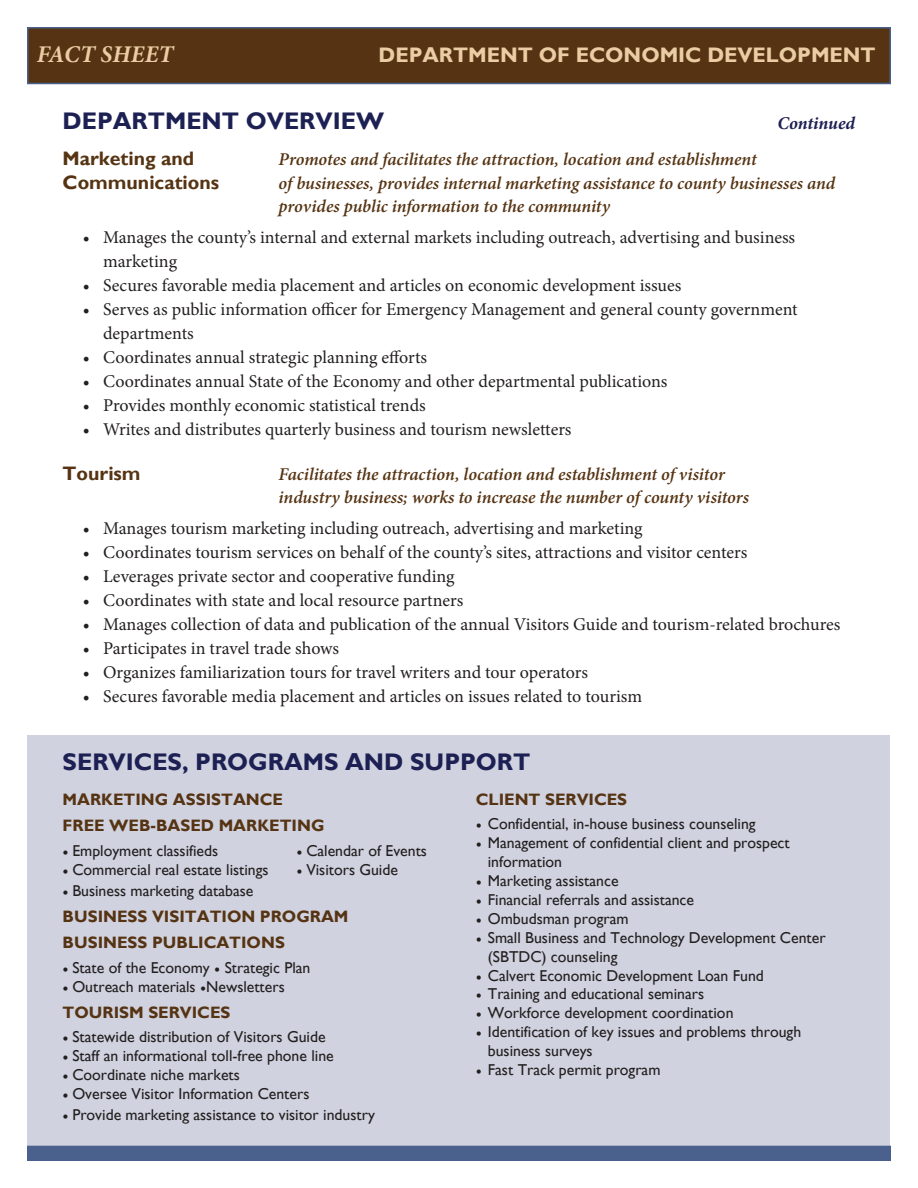
<style>
.page{position:relative;width:918px;height:1188px;background:#fff}
.page>*{position:absolute;margin:0;border:0;box-sizing:border-box;transform-origin:0 0}
.t1{font:700 24px "Gill Sans";color:#1d2053}
.Bullet_list{font:italic 700 24px "Minion Pro";letter-spacing:.005em;color:#eacda5}
.Bullet_list-2{font:700 21px "Gill Sans";color:#eacda5}
.t2{font:700 19.5px "Gill Sans";color:#563413}
.Bullet_list-3{font:18px/24px "Minion Pro";letter-spacing:-.005em;color:#231f20}
.t3{font:italic 600 18px/23.2px "Minion Pro";letter-spacing:-.005em;color:#563413}
.t4{font:italic 700 18px "Minion Pro";color:#1d2053}
.t5{font:700 16.5px "Gill Sans";color:#563413}
.t6{font:15.75px/18.9px "Gill Sans";color:#231f20}
.s1{font-family:"Minion Pro"}
</style>
<div class="page">
<div style="left:28px;top:735px;width:862px;height:418px;background:#d0d2df"></div>
<div style="left:27px;top:27px;width:864px;height:57px;background:#563413;border:2px solid #49618c"></div>
<div style="left:27px;top:1146px;width:864px;height:15px;background:#49618c"></div>
<p class="Bullet_list" style="left:37px;top:37px;width:138px">FACT SHEET</p>
<p class="Bullet_list-2" style="left:379px;top:43px;width:499px">DEPARTMENT OF ECONOMIC DEVELOPMENT</p>
<p class="t1" style="left:63px;top:106px;width:323px">DEPARTMENT OVERVIEW</p>
<p class="t4" style="left:777px;top:110px;width:79px">Continued</p>
<p class="t2" style="left:63px;top:147px;width:133px">Marketing and</p>
<p class="t3" style="left:279px;top:148px;width:480px">Promotes and facilitates the attraction, location and establishment</p>
<p class="t2" style="left:63px;top:170px;width:158px">Communications</p>
<p class="t3" style="left:279px;top:171px;width:558px">of businesses, provides internal marketing assistance to county businesses and provides public information to the community</p>
<p class="Bullet_list-3" style="left:103px;top:225px;width:694px;text-indent:-20px">• Manages the county’s internal and external markets including outreach, advertising and business marketing</p>
<p class="Bullet_list-3" style="left:83px;top:273px;width:600px">• Secures favorable media placement and articles on economic development issues</p>
<p class="Bullet_list-3" style="left:103px;top:297px;width:696px;text-indent:-20px">• Serves as public information officer for Emergency Management and general county government departments</p>
<p class="Bullet_list-3" style="left:83px;top:345px;width:346px">• Coordinates annual strategic planning efforts</p>
<p class="Bullet_list-3" style="left:83px;top:369px;width:586px">• Coordinates annual State of the Economy and other departmental publications</p>
<p class="Bullet_list-3" style="left:83px;top:393px;width:344px">• Provides monthly economic statistical trends</p>
<p class="Bullet_list-3" style="left:83px;top:417px;width:490px">• Writes and distributes quarterly business and tourism newsletters</p>
<p class="t2" style="left:63px;top:461px;width:79px">Tourism</p>
<p class="t3" style="left:279px;top:462px;width:472px">Facilitates the attraction, location and establishment of visitor industry business; works to increase the number of county visitors</p>
<p class="Bullet_list-3" style="left:83px;top:516px;width:561px">• Manages tourism marketing including outreach, advertising and marketing</p>
<p class="Bullet_list-3" style="left:83px;top:540px;width:666px">• Coordinates tourism services on behalf of the county’s sites, attractions and visitor centers</p>
<p class="Bullet_list-3" style="left:83px;top:564px;width:373px">• Leverages private sector and cooperative funding</p>
<p class="Bullet_list-3" style="left:83px;top:588px;width:382px">• Coordinates with state and local resource partners</p>
<p class="Bullet_list-3" style="left:83px;top:612px;width:759px">• Manages collection of data and publication of the annual Visitors Guide and tourism-related brochures</p>
<p class="Bullet_list-3" style="left:83px;top:636px;width:258px">• Participates in travel trade shows</p>
<p class="Bullet_list-3" style="left:83px;top:660px;width:507px">• Organizes familiarization tours for travel writers and tour operators</p>
<p class="Bullet_list-3" style="left:83px;top:684px;width:561px">• Secures favorable media placement and articles on issues related to tourism</p>
<p class="t1" style="left:63px;top:748px;width:469px">SERVICES, PROGRAMS AND SUPPORT</p>
<p class="t5" style="left:63px;top:790px;width:222px">MARKETING ASSISTANCE</p>
<p class="t5" style="left:63px;top:816px;width:263px">FREE WEB-BASED MARKETING</p>
<p class="t6" style="left:63px;top:841px;width:157px"><span class="s1">•</span> Employment classifieds</p>
<p class="t6" style="left:297px;top:841px;width:132px"><span class="s1">•</span> Calendar of Events</p>
<p class="t6" style="left:63px;top:860px;width:207px"><span class="s1">•</span> Commercial real estate listings</p>
<p class="t6" style="left:297px;top:860px;width:103px"><span class="s1">•</span> Visitors Guide</p>
<p class="t6" style="left:63px;top:881px;width:192px"><span class="s1">•</span> Business marketing database</p>
<p class="t5" style="left:63px;top:907px;width:287px">BUSINESS VISITATION PROGRAM</p>
<p class="t5" style="left:63px;top:933px;width:224px">BUSINESS PUBLICATIONS</p>
<p class="t6" style="left:63px;top:958px;width:249px"><span class="s1">•</span> State of the Economy <span class="s1">•</span> Strategic Plan</p>
<p class="t6" style="left:63px;top:977px;width:224px"><span class="s1">•</span> Outreach materials <span class="s1">•</span>Newsletters</p>
<p class="t5" style="left:63px;top:1003px;width:169px">TOURISM SERVICES</p>
<p class="t6" style="left:63px;top:1028px;width:264px"><span class="s1">•</span> Statewide distribution of Visitors Guide</p>
<p class="t6" style="left:63px;top:1047px;width:273px"><span class="s1">•</span> Staff an informational toll-free phone line</p>
<p class="t6" style="left:63px;top:1065px;width:179px"><span class="s1">•</span> Coordinate niche markets</p>
<p class="t6" style="left:63px;top:1084px;width:248px"><span class="s1">•</span> Oversee Visitor Information Centers</p>
<p class="t6" style="left:63px;top:1105px;width:314px"><span class="s1">•</span> Provide marketing assistance to visitor industry</p>
<p class="t5" style="left:476px;top:790px;width:153px">CLIENT SERVICES</p>
<p class="t6" style="left:476px;top:815px;width:281px"><span class="s1">•</span> Confidential, in-house business counseling</p>
<p class="t6" style="left:488px;top:834px;width:303px;text-indent:-12px"><span class="s1">•</span> Management of confidential client and prospect information</p>
<p class="t6" style="left:476px;top:871px;width:144px"><span class="s1">•</span> Marketing assistance</p>
<p class="t6" style="left:476px;top:890px;width:220px"><span class="s1">•</span> Financial referrals and assistance</p>
<p class="t6" style="left:476px;top:909px;width:154px"><span class="s1">•</span> Ombudsman program</p>
<p class="t6" style="left:488px;top:928px;width:339px;text-indent:-12px"><span class="s1">•</span> Small Business and Technology Development Center (SBTDC) counseling</p>
<p class="t6" style="left:476px;top:966px;width:290px"><span class="s1">•</span> Calvert Economic Development Loan Fund</p>
<p class="t6" style="left:476px;top:985px;width:230px"><span class="s1">•</span> Training and educational seminars</p>
<p class="t6" style="left:476px;top:1004px;width:259px"><span class="s1">•</span> Workforce development coordination</p>
<p class="t6" style="left:488px;top:1023px;width:315px;text-indent:-12px"><span class="s1">•</span> Identification of key issues and problems through business surveys</p>
<p class="t6" style="left:476px;top:1060px;width:186px"><span class="s1">•</span> Fast Track permit program</p>
</div>
